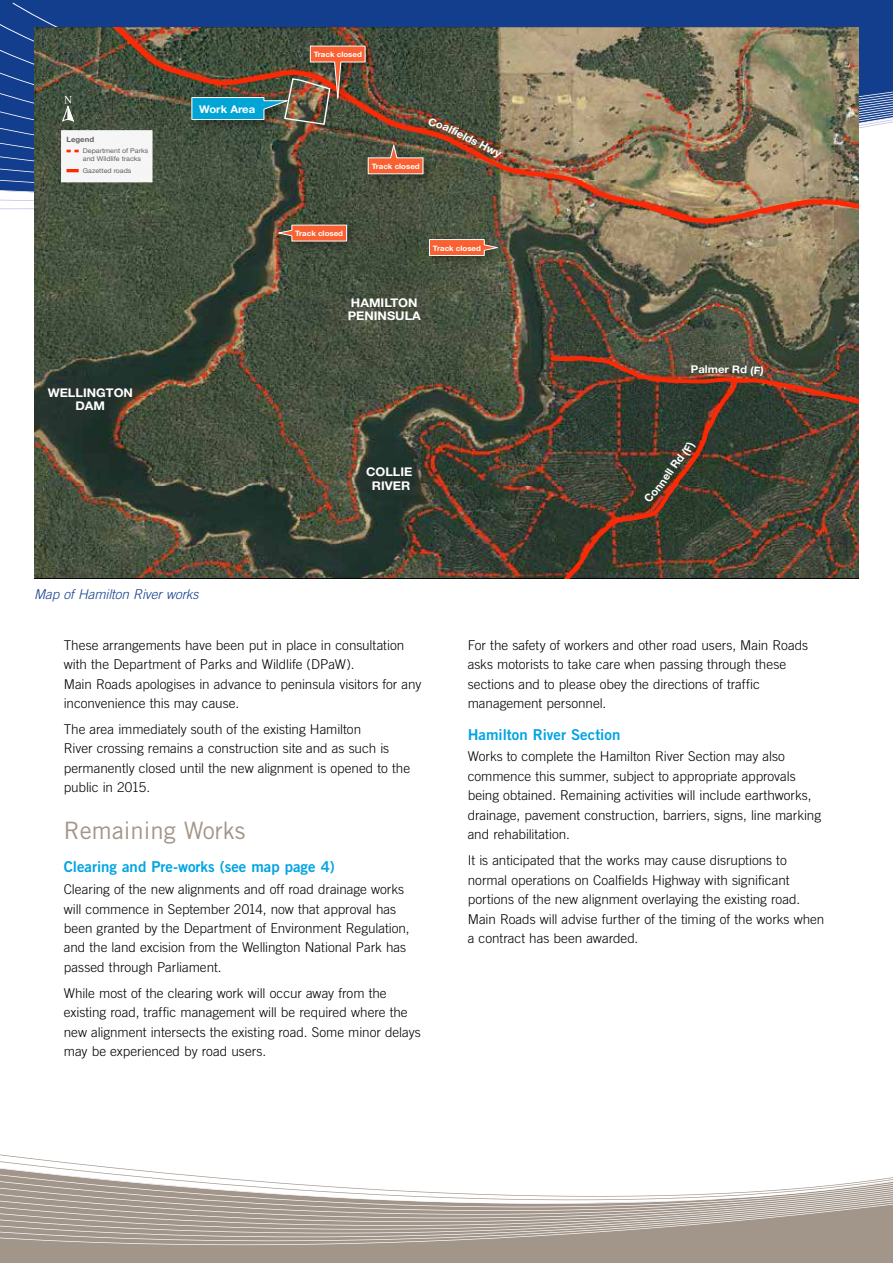
<style>
.page{position:relative;width:893px;height:1263px;background:#fff}
.page>*{position:absolute;margin:0;border:0;box-sizing:border-box;transform-origin:0 0}
.t1{font:24px "Trade Gothic";color:#a2958a}
.t2{font:15px "Trade Gothic Bold Two";color:#00a4e3}
.t3{font:300 13.5px/19.5px "Trade Gothic";letter-spacing:-.005em;color:#000}
.t4{font:italic 300 13.5px "Trade Gothic";letter-spacing:-.01em;color:#133d8d}
.t5{font:700 12px/13.4px "Helvetica Neue";color:#fff;text-align:center;scale:1.06 1}
.t6{font:700 10.8px "Helvetica Neue";color:#fff}
.t7{font:700 10.65px "Helvetica Neue";color:#fff;scale:1.06 1}
.t8{font:700 7.5px "Helvetica Neue";color:#fff;scale:1.06 1}
.t9{font:700 7.35px "Helvetica Neue";color:#625f60;scale:1.06 1}
.t10{font:6.6px/7.9px "Helvetica Neue";color:#625f60;scale:1.06 1}
</style>
<div class="page">
<svg style="left:11px;top:2px;width:882px;height:183px;background:#294e95"></svg>
<svg style="left:0;top:1154px;width:893px;height:109px"></svg>
<img style="left:34px;top:28px;width:825px;height:550px">
<img style="left:80px;top:28px;width:779px;height:197px">
<img style="left:184px;top:90px;width:7px;height:44px">
<img style="left:272px;top:218px;width:90px;height:38px">
<svg style="left:278px;top:224px;width:69px;height:18px"></svg>
<img style="left:422px;top:233px;width:90px;height:37px">
<svg style="left:429px;top:239px;width:69px;height:17px"></svg>
<img style="left:361px;top:174px;width:77px;height:14px">
<img style="left:303px;top:39px;width:78px;height:6px">
<svg style="left:62px;top:96px;width:13px;height:26px"></svg>
<div style="left:61px;top:130px;width:92px;height:52px;background:#f5f6f5"></div>
<svg style="left:67px;top:150px;width:12px;height:2px"></svg>
<svg style="left:67px;top:169px;width:12px;height:3px"></svg>
<img style="left:534px;top:354px;width:325px;height:224px">
<img style="left:191px;top:45px;width:273px;height:129px">
<svg style="left:486px;top:146px;width:16px;height:14px"></svg>
<p class="t9" style="left:67px;top:135px;width:28px">Legend</p>
<p class="t10" style="left:83px;top:147px;width:63px">Department of Parks and Wildlife tracks</p>
<p class="t10" style="left:83px;top:166px;width:47px">Gazetted roads</p>
<p class="t5" style="left:48px;top:385px;width:82px">WELLINGTON<br>DAM</p>
<p class="t7" style="left:199px;top:102px;width:54px">Work Area</p>
<p class="t8" style="left:314px;top:50px;width:47px">Track closed</p>
<p class="t8" style="left:372px;top:162px;width:47px">Track closed</p>
<p class="t6" style="left:467px;top:129px;width:29px;rotate:28deg">lds H</p>
<p class="t8" style="left:295px;top:229px;width:47px">Track closed</p>
<p class="t8" style="left:433px;top:243px;width:47px">Track closed</p>
<p class="t5" style="left:348px;top:296px;width:71px;text-align:left">HAMILTON<br>PENINSULA</p>
<p class="t5" style="left:366px;top:465px;width:45px">COLLIE<br>RIVER</p>
<p class="t7" style="left:698px;top:362px;width:20px">alm</p>
<p class="t4" style="left:34px;top:586px;width:166px">Map of Hamilton River works</p>
<p class="t3" style="left:64px;top:635px;width:359px">These arrangements have been put in place in consultation with the Department of Parks and Wildlife (DPaW).<br>Main Roads apologises in advance to peninsula visitors for any inconvenience this may cause.</p>
<p class="t3" style="left:64px;top:719px;width:348px">The area immediately south of the existing Hamilton<br>River crossing remains a construction site and as such is permanently closed until the new alignment is opened to the public in 2015.</p>
<h1 class="t1" style="left:64px;top:815px;width:183px">Remaining Works</h1>
<p class="t2" style="left:64px;top:858px;width:273px">Clearing and Pre-works (see map page 4)</p>
<p class="t3" style="left:64px;top:879px;width:347px">Clearing of the new alignments and off road drainage works will commence in September 2014, now that approval has been granted by the Department of Environment Regulation, and the land excision from the Wellington National Park has passed through Parliament.</p>
<p class="t3" style="left:64px;top:983px;width:359px">While most of the clearing work will occur away from the existing road, traffic management will be required where the new alignment intersects the existing road. Some minor delays may be experienced by road users.</p>
<p class="t3" style="left:468px;top:635px;width:342px">For the safety of workers and other road users, Main Roads asks motorists to take care when passing through these sections and to please obey the directions of traffic management personnel.</p>
<p class="t2" style="left:468px;top:725px;width:154px">Hamilton River Section</p>
<p class="t3" style="left:468px;top:747px;width:355px">Works to complete the Hamilton River Section may also commence this summer, subject to appropriate approvals being obtained. Remaining activities will include earthworks, drainage, pavement construction, barriers, signs, line marking and rehabilitation.</p>
<p class="t3" style="left:468px;top:850px;width:358px">It is anticipated that the works may cause disruptions to normal operations on Coalfields Highway with significant portions of the new alignment overlaying the existing road.<br>Main Roads will advise further of the timing of the works when a contract has been awarded.</p>
</div>
